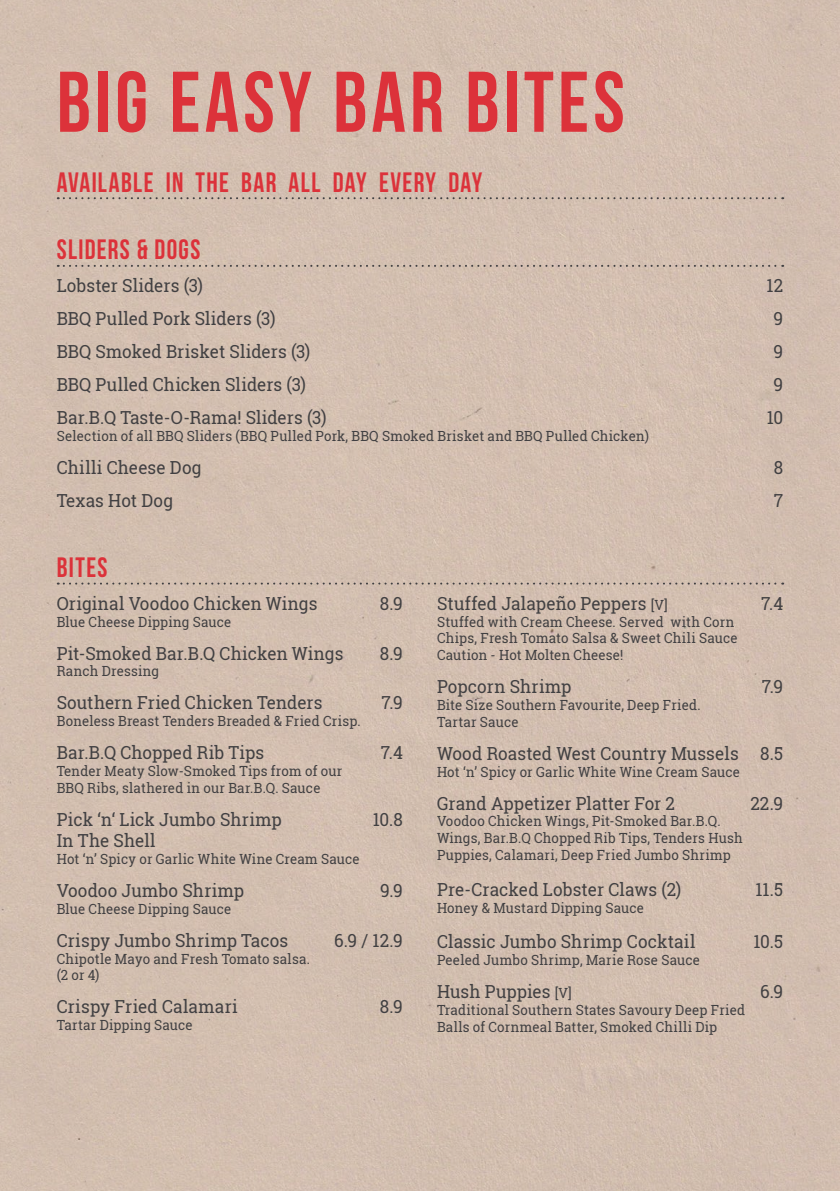
<style>
.page{position:relative;width:840px;height:1191px;background:#fff}
.page>*{position:absolute;margin:0;border:0;box-sizing:border-box;transform-origin:0 0}
.t1{font:700 85.8px "Bebas Neue";letter-spacing:.05em;color:#dc323a}
.t2{font:700 28px "Bebas Neue";letter-spacing:.05em;color:#dc323a;scale:.95 1}
.t3{font:18px "Roboto Slab";letter-spacing:.005em;color:#414042;scale:.95 1}
.t4{font:14px/16.8px "Roboto Slab";letter-spacing:.015em;color:#414042;scale:.95 1}
.s1{font-size:14px}
</style>
<div class="page">
<div style="left:0;top:0;width:839px;height:1191px;background:#d3beb0"></div>
<svg style="left:58px;top:197px;width:724px;height:2px"></svg>
<svg style="left:58px;top:265px;width:724px;height:2px"></svg>
<svg style="left:58px;top:582px;width:724px;height:2px"></svg>
<h1 class="t1" style="left:57px;top:55px;width:569px">BIG EASY BAR BITES</h1>
<h2 class="t2" style="left:57px;top:166px;width:449px">AVAILABLE IN THE BAR ALL DAY EVERY DAY</h2>
<h2 class="t2" style="left:57px;top:234px;width:153px">SLIDERS &amp; DOGS</h2>
<p class="t3" style="left:57px;top:273px;width:155px">Lobster Sliders (3)</p>
<p class="t3" style="left:766px;top:273px;width:19px">12</p>
<p class="t3" style="left:57px;top:306px;width:232px">BBQ Pulled Pork Sliders (3)</p>
<p class="t3" style="left:773px;top:306px;width:12px">9</p>
<p class="t3" style="left:57px;top:339px;width:268px">BBQ Smoked Brisket Sliders (3)</p>
<p class="t3" style="left:773px;top:339px;width:12px">9</p>
<p class="t3" style="left:57px;top:372px;width:264px">BBQ Pulled Chicken Sliders (3)</p>
<p class="t3" style="left:773px;top:372px;width:12px">9</p>
<p class="t3" style="left:57px;top:405px;width:285px">Bar.B.Q Taste-O-Rama! Sliders (3)</p>
<p class="t3" style="left:766px;top:405px;width:19px">10</p>
<p class="t4" style="left:57px;top:427px;width:624px">Selection of all BBQ Sliders (BBQ Pulled Pork, BBQ Smoked Brisket and BBQ Pulled Chicken)</p>
<p class="t3" style="left:57px;top:455px;width:154px">Chilli Cheese Dog</p>
<p class="t3" style="left:773px;top:455px;width:11px">8</p>
<p class="t3" style="left:57px;top:488px;width:124px">Texas Hot Dog</p>
<p class="t3" style="left:773px;top:488px;width:11px">7</p>
<h2 class="t2" style="left:57px;top:552px;width:55px">BITES</h2>
<p class="t3" style="left:57px;top:591px;width:276px">Original Voodoo Chicken Wings</p>
<p class="t3" style="left:380px;top:591px;width:26px">8.9</p>
<p class="t4" style="left:57px;top:613px;width:185px">Blue Cheese Dipping Sauce</p>
<p class="t3" style="left:57px;top:641px;width:303px">Pit-Smoked Bar.B.Q Chicken Wings</p>
<p class="t3" style="left:380px;top:641px;width:26px">8.9</p>
<p class="t4" style="left:57px;top:663px;width:109px">Ranch Dressing</p>
<p class="t3" style="left:57px;top:690px;width:281px">Southern Fried Chicken Tenders</p>
<p class="t3" style="left:381px;top:690px;width:24px">7.9</p>
<p class="t4" style="left:57px;top:712px;width:321px">Boneless Breast Tenders Breaded &amp; Fried Crisp.</p>
<p class="t3" style="left:57px;top:740px;width:220px">Bar.B.Q Chopped Rib Tips</p>
<p class="t3" style="left:380px;top:740px;width:25px">7.4</p>
<p class="t4" style="left:57px;top:762px;width:302px">Tender Meaty Slow-Smoked Tips from of our<br>BBQ Ribs, slathered in our Bar.B.Q. Sauce</p>
<p class="t3" style="left:57px;top:807px;width:238px">Pick ‘n‘ Lick Jumbo Shrimp</p>
<p class="t3" style="left:372px;top:807px;width:33px">10.8</p>
<p class="t3" style="left:57px;top:828px;width:105px">In The Shell</p>
<p class="t4" style="left:57px;top:850px;width:320px">Hot ‘n’ Spicy or Garlic White Wine Cream Sauce</p>
<p class="t3" style="left:57px;top:878px;width:199px">Voodoo Jumbo Shrimp</p>
<p class="t3" style="left:380px;top:878px;width:26px">9.9</p>
<p class="t4" style="left:57px;top:900px;width:185px">Blue Cheese Dipping Sauce</p>
<p class="t3" style="left:57px;top:928px;width:245px">Crispy Jumbo Shrimp Tacos</p>
<p class="t3" style="left:334px;top:928px;width:74px">6.9 / 12.9</p>
<p class="t4" style="left:57px;top:950px;width:268px">Chipotle Mayo and Fresh Tomato salsa. (2 or 4)</p>
<p class="t3" style="left:57px;top:994px;width:192px">Crispy Fried Calamari</p>
<p class="t3" style="left:380px;top:994px;width:26px">8.9</p>
<p class="t4" style="left:57px;top:1016px;width:145px">Tartar Dipping Sauce</p>
<p class="t3" style="left:437px;top:591px;width:244px">Stuffed Jalapeño Peppers <span class="s1">[V]</span></p>
<p class="t3" style="left:760px;top:591px;width:25px">7.4</p>
<p class="t4" style="left:437px;top:613px;width:318px">Stuffed with Cream Cheese. Served with Corn<br>Chips, Fresh Tomato Salsa &amp; Sweet Chili Sauce<br>Caution - Hot Molten Cheese!</p>
<p class="t3" style="left:437px;top:674px;width:143px">Popcorn Shrimp</p>
<p class="t3" style="left:761px;top:674px;width:24px">7.9</p>
<p class="t4" style="left:437px;top:696px;width:279px">Bite Size Southern Favourite, Deep Fried.<br>Tartar Sauce</p>
<p class="t3" style="left:437px;top:741px;width:366px">Wood Roasted West Country Mussels 8.5</p>
<p class="t4" style="left:437px;top:763px;width:320px">Hot ‘n’ Spicy or Garlic White Wine Cream Sauce</p>
<p class="t3" style="left:437px;top:790px;width:252px">Grand Appetizer Platter For 2</p>
<p class="t3" style="left:750px;top:790px;width:36px">22.9</p>
<p class="t4" style="left:437px;top:812px;width:323px">Voodoo Chicken Wings, Pit-Smoked Bar.B.Q.<br>Wings, Bar.B.Q Chopped Rib Tips, Tenders Hush<br>Puppies, Calamari, Deep Fried Jumbo Shrimp</p>
<p class="t3" style="left:437px;top:877px;width:258px">Pre-Cracked Lobster Claws (2)</p>
<p class="t3" style="left:755px;top:877px;width:31px">11.5</p>
<p class="t4" style="left:437px;top:899px;width:219px">Honey &amp; Mustard Dipping Sauce</p>
<p class="t3" style="left:437px;top:929px;width:273px">Classic Jumbo Shrimp Cocktail</p>
<p class="t3" style="left:753px;top:929px;width:33px">10.5</p>
<p class="t4" style="left:437px;top:951px;width:278px">Peeled Jumbo Shrimp, Marie Rose Sauce</p>
<p class="t3" style="left:437px;top:979px;width:143px">Hush Puppies <span class="s1">[V]</span></p>
<p class="t3" style="left:759px;top:979px;width:26px">6.9</p>
<p class="t4" style="left:437px;top:1001px;width:325px">Traditional Southern States Savoury Deep Fried<br>Balls of Cornmeal Batter, Smoked Chilli Dip</p>
</div>
